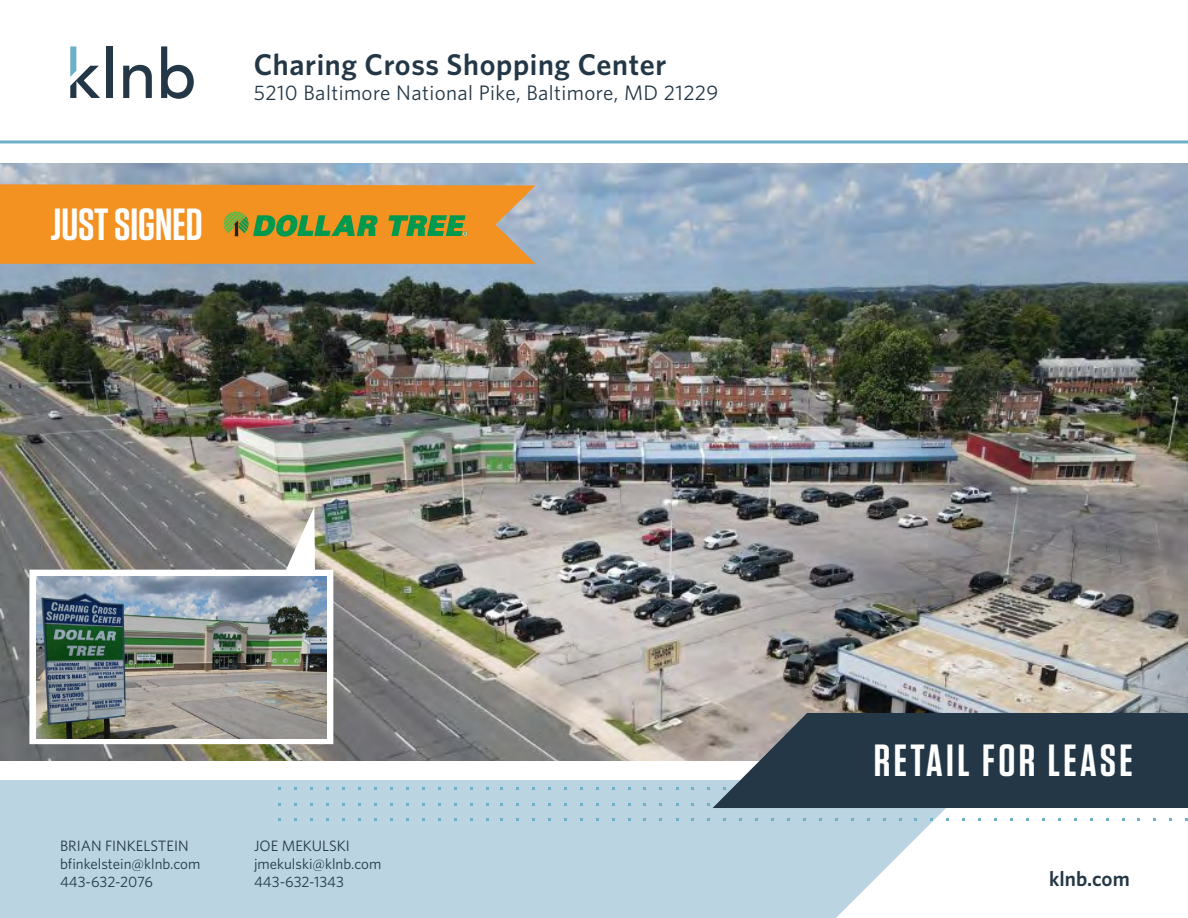
<style>
.page{position:relative;width:1188px;height:918px;background:#fff}
.page>*{position:absolute;margin:0;border:0;box-sizing:border-box;transform-origin:0 0}
.t1{font:600 45px "Tungsten";letter-spacing:.07em;color:#fff}
.t2{font:600 45px "Tungsten";color:#fff}
.t3{font:600 30px "Whitney";letter-spacing:.02em;color:#233746}
.t4{font:21px "Whitney";letter-spacing:.02em;color:#233746}
.t5{font:600 21px "Whitney";color:#233746}
.t6{font:15px/18px "Whitney";color:#233746}
</style>
<div class="page">
<svg style="left:0;top:780px;width:965px;height:138px;background:#bed7e2"></svg>
<hr style="left:0;top:140px;width:1188px;height:3px;background:#6db0c8">
<svg style="left:70px;top:46px;width:30px;height:52px"></svg>
<div style="left:107px;top:46px;width:6px;height:52px;background:#233746"></div>
<svg style="left:123px;top:65px;width:29px;height:33px"></svg>
<svg style="left:161px;top:46px;width:33px;height:53px"></svg>
<img style="left:0;top:163px;width:1188px;height:597px">
<svg style="left:713px;top:713px;width:475px;height:95px;background:#324350"></svg>
<svg style="left:29px;top:506px;width:304px;height:238px"></svg>
<svg style="left:0;top:184px;width:536px;height:80px;background:#de932c"></svg>
<img style="left:36px;top:577px;width:290px;height:161px">
<h1 class="t2" style="left:50px;top:200px;width:154px">JUST SIGNED</h1>
<h2 class="t3" style="left:254px;top:44px;width:414px">Charing Cross Shopping Center</h2>
<h3 class="t4" style="left:254px;top:79px;width:466px">5210 Baltimore National Pike, Baltimore, MD 21229</h3>
<p class="t6" style="left:60px;top:836px;width:142px">BRIAN FINKELSTEIN bfinkelstein@klnb.com<br>443-632-2076</p>
<p class="t6" style="left:254px;top:836px;width:129px">JOE MEKULSKI jmekulski@klnb.com<br>443-632-1343</p>
<h1 class="t1" style="left:874px;top:737px;width:260px">RETAIL FOR LEASE</h1>
<h3 class="t5" style="left:1049px;top:864px;width:82px">klnb.com</h3>
</div>
